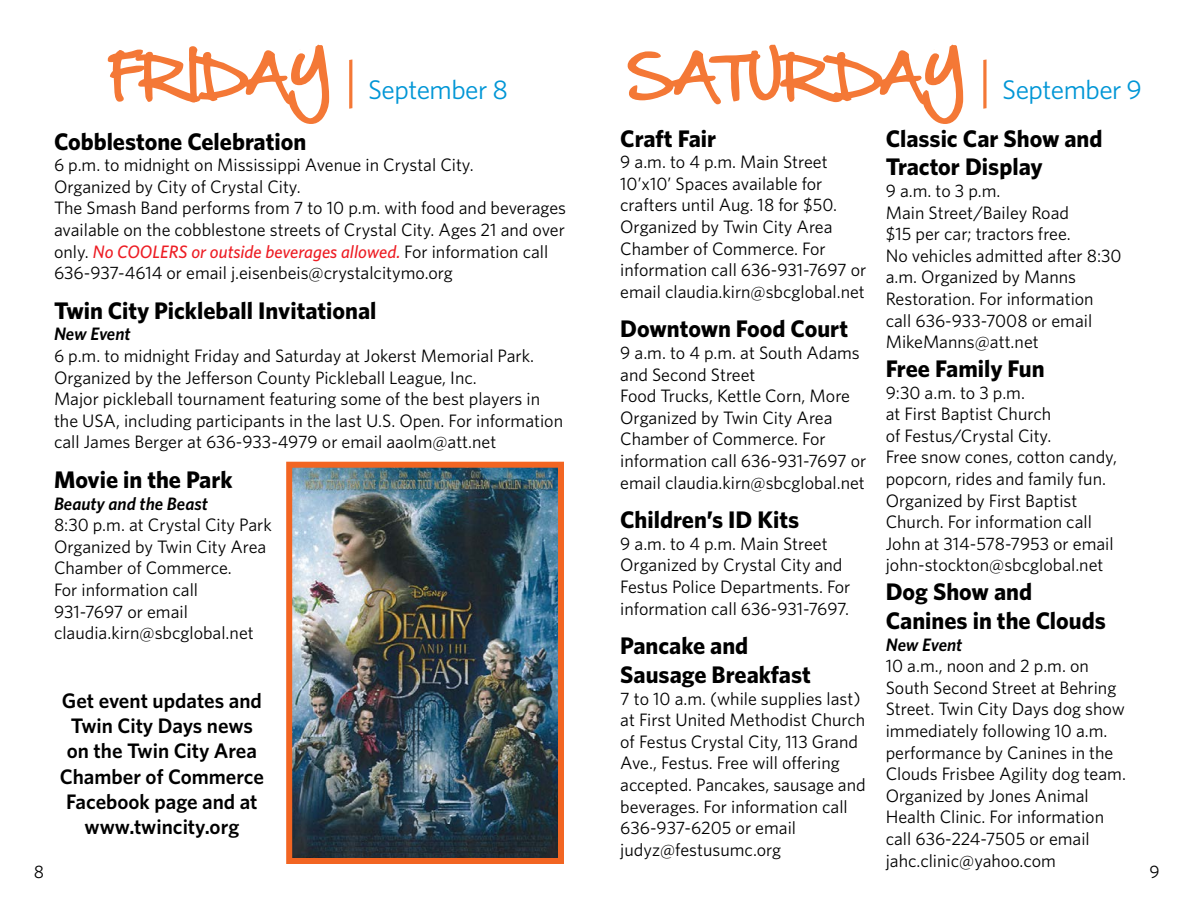
<style>
.page{position:relative;width:1188px;height:918px;background:#fff}
.page>*{position:absolute;margin:0;border:0;box-sizing:border-box;transform-origin:0 0}
.t1{font:27px "Whitney";letter-spacing:-.02em;color:#0096d6}
.t2{font:700 24px/28.8px "Whitney";color:#000}
.t3{font:600 21px/25.2px "Whitney";color:#000;text-align:center}
.t4{font:18px/21.6px "Whitney";color:#000}
.t5{font:italic 600 18px "Whitney";color:#000}
.s1{font-family:"Hand Of Sean";font-size:54px;color:#f47836}
.s2{font-size:54px;color:#f47836}
.s3{font-weight:500;font-style:italic;color:#ed1d24}
</style>
<div class="page">
<img style="left:293px;top:469px;width:264px;height:388px">
<div style="left:286px;top:462px;width:278px;height:402px;border:6px solid #f26522"></div>
<h1 class="t1" style="left:113px;top:71px;width:397px"><span class="s1">FRIDAY</span> <span class="s2">|</span> September 8</h1>
<h2 class="t2" style="left:54px;top:126px;width:254px">Cobblestone Celebration</h2>
<p class="t4" style="left:54px;top:154px;width:514px">6 p.m. to midnight on Mississippi Avenue in Crystal City.<br>Organized by City of Crystal City.<br>The Smash Band performs from 7 to 10 p.m. with food and beverages available on the cobblestone streets of Crystal City. Ages 21 and over only. <span class="s3">No COOLERS or outside beverages allowed.</span> For information call 636-937-4614 or email j.eisenbeis@crystalcitymo.org</p>
<h2 class="t2" style="left:54px;top:296px;width:324px">Twin City Pickleball Invitational</h2>
<p class="t5" style="left:54px;top:322px;width:78px">New Event</p>
<p class="t4" style="left:54px;top:345px;width:511px">6 p.m. to midnight Friday and Saturday at Jokerst Memorial Park.<br>Organized by the Jefferson County Pickleball League, Inc.<br>Major pickleball tournament featuring some of the best players in the USA, including participants in the last U.S. Open. For information call James Berger at 636-933-4979 or email aaolm@att.net</p>
<h2 class="t2" style="left:54px;top:465px;width:180px">Movie in the Park</h2>
<p class="t5" style="left:54px;top:491px;width:155px">Beauty and the Beast</p>
<p class="t4" style="left:54px;top:514px;width:219px">8:30 p.m. at Crystal City Park<br>Organized by Twin City Area<br>Chamber of Commerce.<br>For information call<br>931-7697 or email claudia.kirn@sbcglobal.net</p>
<p class="t4" style="left:34px;top:861px;width:12px">8</p>
<p class="t3" style="left:60px;top:688px;width:206px">Get event updates and<br>Twin City Days news on the Twin City Area<br>Chamber of Commerce<br>Facebook page and at www.twincity.org</p>
<h1 class="t1" style="left:628px;top:71px;width:516px"><span class="s1">SATURDAY</span> <span class="s2">|</span> September 9</h1>
<h2 class="t2" style="left:620px;top:123px;width:98px">Craft Fair</h2>
<p class="t4" style="left:620px;top:151px;width:248px">9 a.m. to 4 p.m. Main Street<br>10’x10’ Spaces available for crafters until Aug. 18 for $50.<br>Organized by Twin City Area<br>Chamber of Commerce. For information call 636-931-7697 or email claudia.kirn@sbcglobal.net</p>
<h2 class="t2" style="left:620px;top:314px;width:229px">Downtown Food Court</h2>
<p class="t4" style="left:620px;top:342px;width:248px">9 a.m. to 4 p.m. at South Adams and Second Street<br>Food Trucks, Kettle Corn, More<br>Organized by Twin City Area<br>Chamber of Commerce. For information call 636-931-7697 or email claudia.kirn@sbcglobal.net</p>
<h2 class="t2" style="left:620px;top:505px;width:180px">Children’s ID Kits</h2>
<p class="t4" style="left:620px;top:532px;width:232px">9 a.m. to 4 p.m. Main Street<br>Organized by Crystal City and<br>Festus Police Departments. For information call 636-931-7697.</p>
<h2 class="t2" style="left:620px;top:631px;width:192px">Pancake and<br>Sausage Breakfast</h2>
<p class="t4" style="left:620px;top:687px;width:247px">7 to 10 a.m. (while supplies last) at First United Methodist Church of Festus Crystal City, 113 Grand<br>Ave., Festus. Free will offering accepted. Pancakes, sausage and beverages. For information call<br>636-937-6205 or email judyz@festusumc.org</p>
<h2 class="t2" style="left:886px;top:123px;width:218px">Classic Car Show and<br>Tractor Display</h2>
<p class="t4" style="left:886px;top:180px;width:237px">9 a.m. to 3 p.m.<br>Main Street/Bailey Road<br>$15 per car; tractors free.<br>No vehicles admitted after 8:30 a.m. Organized by Manns<br>Restoration. For information call 636-933-7008 or email<br>MikeManns@att.net</p>
<h2 class="t2" style="left:886px;top:354px;width:160px">Free Family Fun</h2>
<p class="t4" style="left:886px;top:381px;width:233px">9:30 a.m. to 3 p.m.<br>at First Baptist Church<br>of Festus/Crystal City.<br>Free snow cones, cotton candy, popcorn, rides and family fun.<br>Organized by First Baptist<br>Church. For information call<br>John at 314-578-7953 or email john-stockton@sbcglobal.net</p>
<h2 class="t2" style="left:886px;top:577px;width:222px">Dog Show and<br>Canines in the Clouds</h2>
<p class="t5" style="left:886px;top:632px;width:78px">New Event</p>
<p class="t4" style="left:886px;top:655px;width:242px">10 a.m., noon and 2 p.m. on<br>South Second Street at Behring<br>Street. Twin City Days dog show immediately following 10 a.m. performance by Canines in the<br>Clouds Frisbee Agility dog team.<br>Organized by Jones Animal<br>Health Clinic. For information call 636-224-7505 or email jahc.clinic@yahoo.com</p>
<p class="t4" style="left:1150px;top:861px;width:12px">9</p>
</div>
